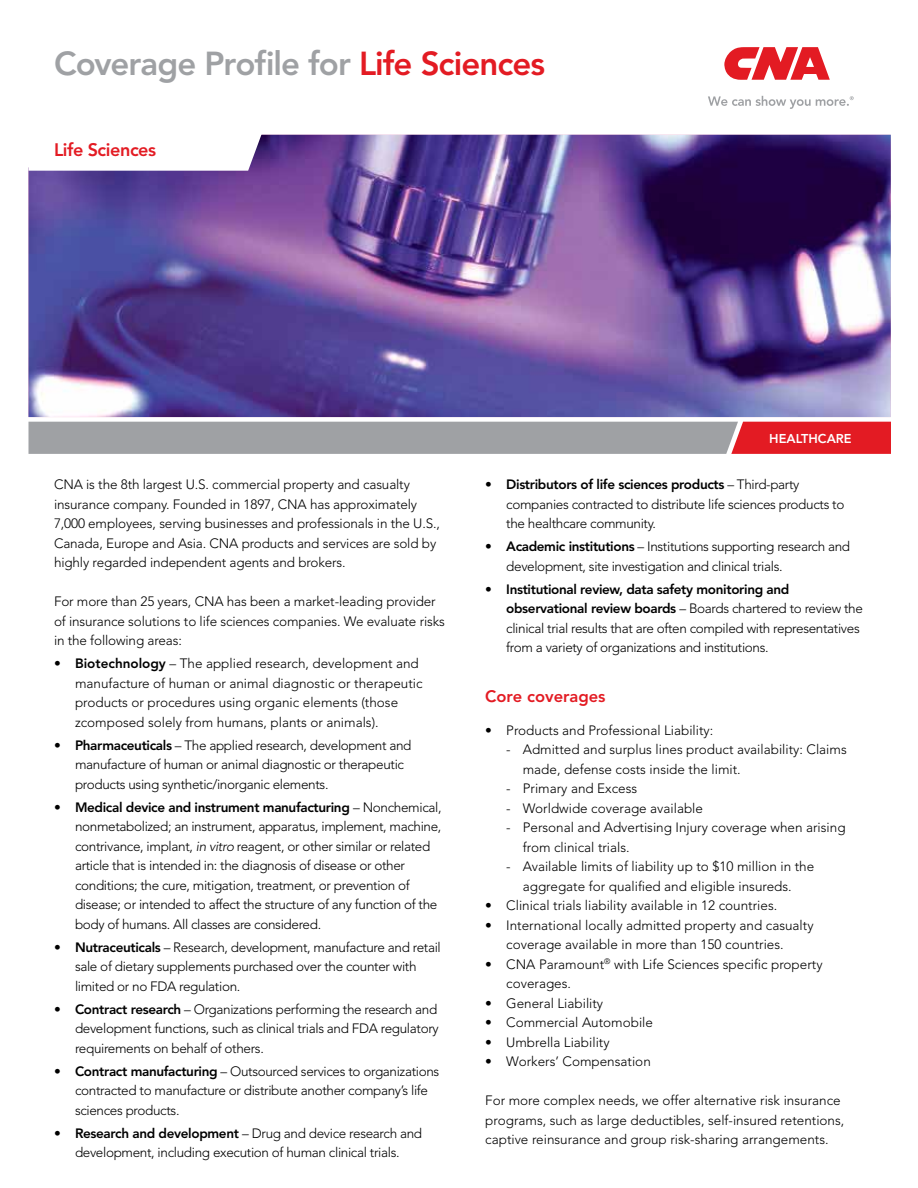
<style>
.page{position:relative;width:918px;height:1188px;background:#fff}
.page>*{position:absolute;margin:0;border:0;box-sizing:border-box;transform-origin:0 0}
.t1{font:800 33px "Avenir LT Std";letter-spacing:-.03em;color:#9fa1a4}
.t2{font:800 18px "Avenir LT Std";letter-spacing:-.025em;color:#e31b23}
.t3{font:800 16.5px "Avenir";color:#e31b23}
.t4{font:300 13.5px/19.5px "Avenir LT Std";letter-spacing:-.01em;color:#000}
.t5{font:800 12.75px "Avenir LT Std";color:#fff}
.s1{color:#e31b23}
.s2{font-weight:800}
.s3{font-style:italic}
</style>
<div class="page">
<img style="left:28px;top:135px;width:863px;height:282px">
<svg style="left:28px;top:422px;width:863px;height:32px;background:#ac8a8d"></svg>
<svg style="left:28px;top:134px;width:234px;height:37px"></svg>
<svg style="left:724px;top:47px;width:106px;height:33px"></svg>
<svg style="left:708px;top:96px;width:146px;height:13px"></svg>
<h1 class="t1" style="left:54px;top:44px;width:493px">Coverage Profile for <span class="s1">Life Sciences</span></h1>
<h2 class="t2" style="left:54px;top:139px;width:104px">Life Sciences</h2>
<p class="t4" style="left:54px;top:475px;width:388px">CNA is the 8th largest U.S. commercial property and casualty insurance company. Founded in 1897, CNA has approximately 7,000 employees, serving businesses and professionals in the U.S., Canada, Europe and Asia. CNA products and services are sold by highly regarded independent agents and brokers.</p>
<p class="t4" style="left:54px;top:592px;width:392px">For more than 25 years, CNA has been a market-leading provider of insurance solutions to life sciences companies. We evaluate risks in the following areas:</p>
<p class="t4" style="left:75px;top:654px;width:349px;text-indent:-21px">• <span class="s2">Biotechnology</span> – The applied research, development and manufacture of human or animal diagnostic or therapeutic products or procedures using organic elements (those zcomposed solely from humans, plants or animals).</p>
<p class="t4" style="left:75px;top:736px;width:338px;text-indent:-21px">• <span class="s2">Pharmaceuticals</span> – The applied research, development and manufacture of human or animal diagnostic or therapeutic products using synthetic/inorganic elements.</p>
<p class="t4" style="left:75px;top:798px;width:368px;text-indent:-21px">• <span class="s2">Medical device and instrument manufacturing</span> – Nonchemical, nonmetabolized; an instrument, apparatus, implement, machine, contrivance, implant, <span class="s3">in vitro</span> reagent, or other similar or related article that is intended in: the diagnosis of disease or other conditions; the cure, mitigation, treatment, or prevention of disease; or intended to affect the structure of any function of the body of humans. All classes are considered.</p>
<p class="t4" style="left:75px;top:938px;width:367px;text-indent:-21px">• <span class="s2">Nutraceuticals</span> – Research, development, manufacture and retail sale of dietary supplements purchased over the counter with limited or no FDA regulation.</p>
<p class="t4" style="left:75px;top:1000px;width:365px;text-align:justify;text-indent:-21px">• <span class="s2">Contract research</span> – Organizations performing the research and development functions, such as clinical trials and FDA regulatory requirements on behalf of others.</p>
<p class="t4" style="left:75px;top:1062px;width:366px;text-indent:-21px">• <span class="s2">Contract manufacturing</span> – Outsourced services to organizations contracted to manufacture or distribute another company’s life sciences products.</p>
<p class="t4" style="left:54px;top:1124px;width:370px;text-align:center">• <span class="s2">Research and development</span> – Drug and device research and development, including execution of human clinical trials.</p>
<p class="t5" style="left:769px;top:431px;width:84px">HEALTHCARE</p>
<p class="t4" style="left:506px;top:475px;width:340px;text-indent:-21px">• <span class="s2">Distributors of life sciences products</span> – Third-party companies contracted to distribute life sciences products to the healthcare community.</p>
<p class="t4" style="left:506px;top:537px;width:345px;text-indent:-21px">• <span class="s2">Academic institutions</span> – Institutions supporting research and development, site investigation and clinical trials.</p>
<p class="t4" style="left:506px;top:580px;width:358px;text-indent:-21px">• <span class="s2">Institutional review, data safety monitoring and observational review boards</span> – Boards chartered to review the clinical trial results that are often compiled with representatives from a variety of organizations and institutions.</p>
<p class="t3" style="left:485px;top:686px;width:122px">Core coverages</p>
<p class="t4" style="left:485px;top:720px;width:230px">• Products and Professional Liability:</p>
<p class="t4" style="left:523px;top:740px;width:326px;text-indent:-16px">- Admitted and surplus lines product availability: Claims made, defense costs inside the limit.</p>
<p class="t4" style="left:506px;top:779px;width:133px">- Primary and Excess</p>
<p class="t4" style="left:506px;top:798px;width:198px">- Worldwide coverage available</p>
<p class="t4" style="left:523px;top:818px;width:324px;text-indent:-16px">- Personal and Advertising Injury coverage when arising from clinical trials.</p>
<p class="t4" style="left:506px;top:857px;width:310px;text-align:center">- Available limits of liability up to $10 million in the aggregate for qualified and eligible insureds.</p>
<p class="t4" style="left:485px;top:896px;width:294px">• Clinical trials liability available in 12 countries.</p>
<p class="t4" style="left:506px;top:915px;width:309px;text-indent:-21px">• International locally admitted property and casualty coverage available in more than 150 countries.</p>
<p class="t4" style="left:506px;top:954px;width:318px;text-indent:-21px">• CNA Paramount<sup>®</sup> with Life Sciences specific property coverages.</p>
<p class="t4" style="left:485px;top:993px;width:119px">• General Liability</p>
<p class="t4" style="left:485px;top:1013px;width:169px">• Commercial Automobile</p>
<p class="t4" style="left:485px;top:1032px;width:126px">• Umbrella Liability</p>
<p class="t4" style="left:485px;top:1052px;width:167px">• Workers’ Compensation</p>
<p class="t4" style="left:485px;top:1091px;width:361px">For more complex needs, we offer alternative risk insurance programs, such as large deductibles, self-insured retentions, captive reinsurance and group risk-sharing arrangements.</p>
</div>
